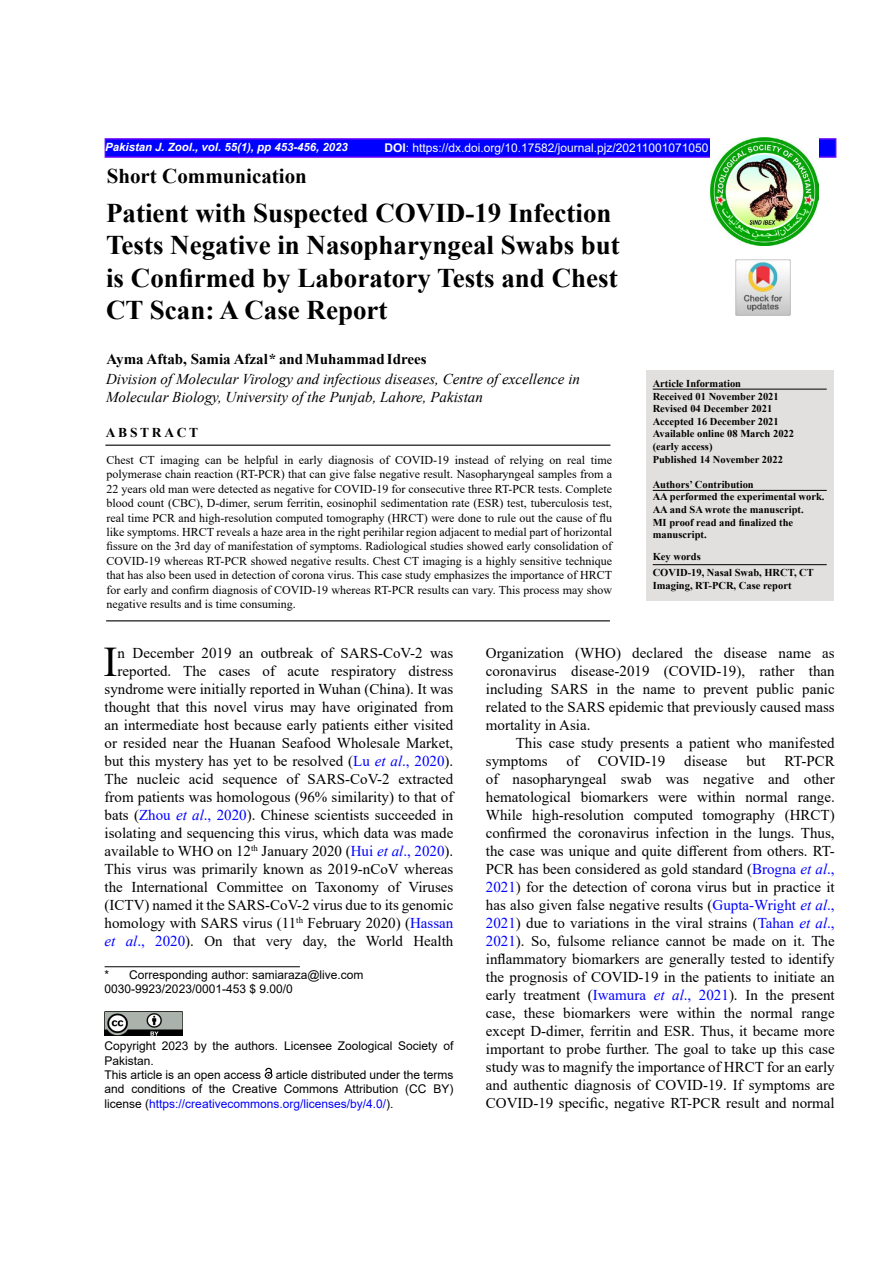
<style>
.page{position:relative;width:893px;height:1263px;background:#fff}
.page>*{position:absolute;margin:0;border:0;box-sizing:border-box;transform-origin:0 0}
.t1{font:42.15px "Times New Roman";color:#000}
.t2{font:700 27px/32.4px "Times New Roman";color:#000}
.t3{font:700 21px "Times New Roman";color:#000}
.t4{font:15px/18px "Times New Roman";color:#000;text-align:justify}
.t5{font:italic 15px/20px "Times New Roman";color:#000}
.t6{font:700 13.5px "Times New Roman";letter-spacing:.2em;color:#000}
.t7{font:12px/14.4px "Times New Roman";color:#000;text-align:justify}
.t8{font:12px/14.4px "Arial";color:#000}
.t9{font:12px "Arial";color:#fff}
.t10{font:italic 700 11.4px "Arial";color:#fff}
.t11{font:700 10.5px/12.6px "Times New Roman";color:#000}
.s1{font-weight:700}
.s2{font-weight:700;font-style:normal}
.s3{color:#00f}
.s4{font-style:italic;color:#00f}
</style>
<div class="page">
<div style="left:105px;top:138px;width:731px;height:20px;background:#00f;border:2px solid #60f"></div>
<img style="left:710px;top:138px;width:108px;height:108px">
<div style="left:646px;top:370px;width:187px;height:231px;background:#e2e0df"></div>
<hr style="left:653px;top:490px;width:174px;height:1px;background:#000">
<hr style="left:105px;top:445px;width:505px;height:1px;background:#000">
<hr style="left:106px;top:620px;width:504px;height:1px;background:#000">
<hr style="left:653px;top:389px;width:174px;height:1px;background:#000">
<img style="left:105px;top:1011px;width:77px;height:25px">
<svg style="left:265px;top:1068px;width:7px;height:11px"></svg>
<hr style="left:105px;top:966px;width:195px;height:1px;background:#000">
<hr style="left:653px;top:564px;width:174px;height:1px;background:#000">
<img style="left:735px;top:260px;width:56px;height:55px">
<p class="t10" style="left:105px;top:139px;width:244px">Pakistan J. Zool., vol. 55(1), pp 453-456, 2023</p>
<p class="t9" style="left:384px;top:139px;width:325px"><span class="s1">DOI</span>: https://dx.doi.org/10.17582/journal.pjz/20211001071050</p>
<h3 class="t3" style="left:107px;top:161px;width:202px">Short Communication</h3>
<h2 class="t2" style="left:106px;top:196px;width:515px">Patient with Suspected COVID-19 Infection Tests Negative in Nasopharyngeal Swabs but is Confirmed by Laboratory Tests and Chest CT Scan: A Case Report</h2>
<p class="t5" style="left:106px;top:349px;width:475px"><span class="s2">Ayma Aftab, Samia Afzal</span><span class="s1">*</span> <span class="s2">andMuhammad Idrees<br></span>Division of Molecular Virology and infectious diseases, Centre of excellence in</p>
<p class="t5" style="left:106px;top:387px;width:378px">Molecular Biology, University of the Punjab, Lahore, Pakistan</p>
<p class="t11" style="left:653px;top:377px;width:143px">Article Information<br>Received 01 November 2021<br>Revised 04 December 2021<br>Accepted 16 December 2021<br>Available online 08 March 2022 (early access)<br>Published 14 November 2022</p>
<p class="t11" style="left:653px;top:478px;width:173px">Authors’ Contribution<br>AA performed the experimental work.<br>AA and SA wrote the manuscript.<br>MI proof read and finalized the manuscript.</p>
<p class="t11" style="left:653px;top:549px;width:163px;line-height:15.6px">Key words<br>COVID-19, Nasal Swab, HRCT, CT</p>
<p class="t11" style="left:653px;top:578px;width:140px">Imaging, RT-PCR, Case report</p>
<p class="t6" style="left:106px;top:422px;width:94px">ABSTRACT</p>
<p class="t7" style="left:107px;top:452px;width:507px">Chest CT imaging can be helpful in early diagnosis of COVID-19 instead of relying on real time polymerase chain reaction (RT-PCR) that can give false negative result. Nasopharyngeal samples from a 22 years old man were detected as negative for COVID-19 for consecutive three RT-PCR tests. Complete blood count (CBC), D-dimer, serum ferritin, eosinophil sedimentation rate (ESR) test, tuberculosis test, real time PCR and high-resolution computed tomography (HRCT) were done to rule out the cause of flu like symptoms. HRCT reveals a haze area in the right perihilar region adjacent to medial part of horizontal fissure on the 3rd day of manifestation of symptoms. Radiological studies showed early consolidation of COVID-19 whereas RT-PCR showed negative results. Chest CT imaging is a highly sensitive technique that has also been used in detection of corona virus. This case study emphasizes the importance of HRCT for early and confirm diagnosis of COVID-19 whereas RT-PCR results can vary. This process may show negative results and is time consuming.</p>
<h1 class="t1" style="left:104px;top:632px;width:16px">I</h1>
<p class="t4" style="left:105px;top:643px;width:350px;text-align:right">n December 2019 an outbreak of SARS-CoV-2 was reported. The cases of acute respiratory distress syndrome were initially reported in Wuhan (China). It was thought that this novel virus may have originated from an intermediate host because early patients either visited or resided near the Huanan Seafood Wholesale Market, but this mystery has yet to be resolved (<span class="s3">Lu</span> <span class="s4">et al</span><span class="s3">., 2020</span>).<br>The nucleic acid sequence of SARS-CoV-2 extracted from patients was homologous (96% similarity) to that of bats (<span class="s3">Zhou</span> <span class="s4">et al</span><span class="s3">., 2020</span>). Chinese scientists succeeded in isolating and sequencing this virus, which data was made available to WHO on 12<sup>th</sup> January 2020 (<span class="s3">Hui</span> <span class="s4">et al</span><span class="s3">., 2020</span>).<br>This virus was primarily known as 2019-nCoV whereas the International Committee on Taxonomy of Viruses (ICTV) named it the SARS-CoV-2 virus due to its genomic homology with SARS virus (11<sup>th</sup> February 2020) (<span class="s3">Hassan </span><span class="s4">et al</span><span class="s3">., 2020</span>). On that very day, the World Health</p>
<p class="t8" style="left:105px;top:967px;width:260px">* Corresponding author: samiaraza@live.com<br>0030-9923/2023/0001-453 $ 9.00/0</p>
<p class="t4" style="left:486px;top:643px;width:350px">Organization (WHO) declared the disease name as coronavirus disease-2019 (COVID-19), rather than including SARS in the name to prevent public panic related to the SARS epidemic that previously caused mass mortality in Asia.</p>
<p class="t4" style="left:486px;top:733px;width:350px;text-indent:30px">This case study presents a patient who manifested symptoms</p>
<p class="t4" style="left:566px;top:751px;width:14px">of</p>
<p class="t4" style="left:598px;top:751px;width:69px">COVID-19</p>
<p class="t4" style="left:684px;top:751px;width:45px">disease</p>
<p class="t4" style="left:746px;top:751px;width:21px">but</p>
<p class="t4" style="left:486px;top:751px;width:350px;text-indent:299px">RT-PCR of nasopharyngeal swab was negative and other hematological biomarkers were within normal range.<br>While high-resolution computed tomography (HRCT) confirmed the coronavirus infection in the lungs. Thus, the case was unique and quite different from others. RT-PCR has been considered as gold standard (<span class="s3">Brogna</span> <span class="s4">et al</span><span class="s3">., 2021</span>) for the detection of corona virus but in practice it has also given false negative results (<span class="s3">Gupta-Wright</span> <span class="s4">et al</span><span class="s3">., 2021</span>) due to variations in the viral strains (<span class="s3">Tahan</span> <span class="s4">et al</span><span class="s3">., 2021</span>). So, fulsome reliance cannot be made on it. The inflammatory biomarkers are generally tested to identify the prognosis of COVID-19 in the patients to initiate an early treatment (<span class="s3">Iwamura</span> <span class="s4">et al</span><span class="s3">., 2021</span>). In the present case, these biomarkers were within the normal range except D-dimer, ferritin and ESR. Thus, it became more important to probe further. The goal to take up this case study was to magnify the importance of HRCT for an early and authentic diagnosis of COVID-19. If symptoms are COVID-19 specific, negative RT-PCR result and normal</p>
<p class="t8" style="left:105px;top:1039px;width:350px">Copyright 2023 by the authors. Licensee Zoological Society of Pakistan.<br>This article is an open access article distributed under the terms and conditions of the Creative Commons Attribution (CC BY) license (<span class="s3">https://creativecommons.org/licenses/by/4.0/</span>).</p>
</div>
